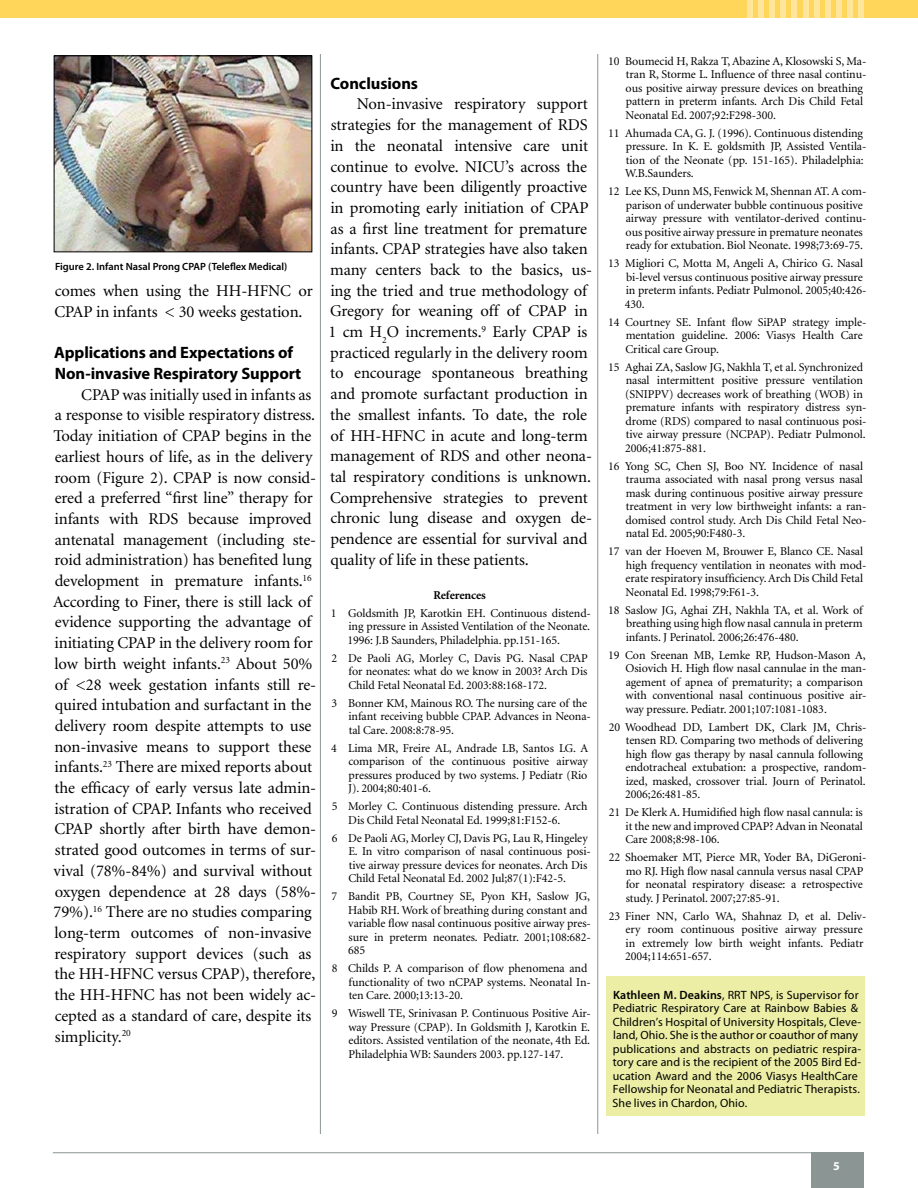
<style>
.page{position:relative;width:918px;height:1188px;background:#fff}
.page>*{position:absolute;margin:0;border:0;box-sizing:border-box;transform-origin:0 0}
.t1{font:16.5px/20.7px "Minion";letter-spacing:-.005em;color:#000}
.t2{font:700 16.5px/20.7px "Myriad Pro";letter-spacing:-.005em;color:#000}
.t3{font:12px/13.5px "Minion";letter-spacing:-.005em;color:#000}
.t4{font:12px/13.5px "Myriad Pro";letter-spacing:.005em;color:#000}
.t5{font:700 12px "Minion";letter-spacing:-.01em;color:#000}
.t6{font:700 12px "Myriad Pro";color:#fff}
.t7{font:600 10.5px "Myriad Pro";color:#000}
.s1{font-weight:600}
</style>
<div class="page">
<div style="left:812px;top:1152px;width:52px;height:36px;background:#8b9594"></div>
<div style="left:0;top:0;width:918px;height:18px;background:#ffd65a"></div>
<div style="left:747px;top:0;width:6px;height:18px;background:#ffe69c"></div>
<div style="left:758px;top:0;width:6px;height:18px;background:#ffe69c"></div>
<div style="left:769px;top:0;width:6px;height:18px;background:#ffe69c"></div>
<div style="left:781px;top:0;width:5px;height:18px;background:#ffe69c"></div>
<div style="left:792px;top:0;width:5px;height:18px;background:#ffe69c"></div>
<div style="left:803px;top:0;width:5px;height:18px;background:#ffe69c"></div>
<div style="left:814px;top:0;width:6px;height:18px;background:#ffe69c"></div>
<div style="left:825px;top:0;width:6px;height:18px;background:#ffe69c"></div>
<div style="left:836px;top:0;width:6px;height:18px;background:#ffe69c"></div>
<div style="left:847px;top:0;width:6px;height:18px;background:#ffe69c"></div>
<div style="left:858px;top:0;width:6px;height:18px;background:#ffe69c"></div>
<hr style="left:53px;top:1152px;width:811px;height:1px;background:#8b9594">
<hr style="left:320px;top:54px;width:1px;height:1080px;background:#8b9594">
<hr style="left:597px;top:54px;width:1px;height:1080px;background:#8b9594">
<div style="left:606px;top:976px;width:259px;height:139px;background:#ebeea4"></div>
<img style="left:56px;top:58px;width:254px;height:192px">
<div style="left:54px;top:56px;width:258px;height:196px;border:1px solid #000"></div>
<p class="t7" style="left:55px;top:259px;width:234px">Figure 2. Infant Nasal Prong CPAP (Teleflex Medical)</p>
<h1 class="t1" style="left:54px;top:281px;width:260px">comes when using the HH-HFNC or<br>CPAP in infants &lt; 30 weeks gestation.</h1>
<h1 class="t2" style="left:54px;top:342px;width:249px">Applications and Expectations of<br>Non-invasive Respiratory Support</h1>
<p class="t1" style="left:53px;top:385px;width:265px;text-indent:28px">CPAP was initially used in infants as a response to visible respiratory distress.<br>Today initiation of CPAP begins in the earliest hours of life, as in the delivery room (Figure 2). CPAP is now consid&shy;ered a preferred “first line” therapy for infants with RDS because improved antenatal management (including ste&shy;roid administration) has benefited lung development in premature infants.<sup>16<br></sup>According to Finer, there is still lack of evidence supporting the advantage of initiating CPAP in the delivery room for low birth weight infants.<sup>23</sup> About 50% of &lt;28 week gestation infants still re&shy;quired intubation and surfactant in the delivery room despite attempts to use non-invasive means to support these infants.<sup>23</sup> There are mixed reports about the efficacy of early versus late admin&shy;istration of CPAP. Infants who received CPAP shortly after birth have demon&shy;strated good outcomes in terms of sur&shy;vival (78%-84%) and survival without oxygen dependence at 28 days (58%- 79%).<sup>16</sup> There are no studies comparing long-term outcomes of non-invasive respiratory support devices (such as the HH-HFNC versus CPAP), therefore, the HH-HFNC has not been widely ac&shy;cepted as a standard of care, despite its simplicity.<sup>20</sup></p>
<h1 class="t2" style="left:330px;top:72px;width:89px">Conclusions</h1>
<p class="t1" style="left:329px;top:94px;width:265px;text-indent:28px">Non-invasive respiratory support strategies for the management of RDS in the neonatal intensive care unit continue to evolve. NICU’s across the country have been diligently proactive in promoting early initiation of CPAP as a first line treatment for premature infants. CPAP strategies have also taken many centers back to the basics, us&shy;ing the tried and true methodology of Gregory for weaning off of CPAP in 1 cm H<sub>2</sub>O increments.<sup>9</sup> Early CPAP is practiced regularly in the delivery room to encourage spontaneous breathing and promote surfactant production in the smallest infants. To date, the role of HH-HFNC in acute and long-term management of RDS and other neona&shy;tal respiratory conditions is unknown.<br>Comprehensive strategies to prevent chronic lung disease and oxygen de&shy;pendence are essential for survival and quality of life in these patients.</p>
<p class="t5" style="left:434px;top:589px;width:54px">References</p>
<p class="t3" style="left:347px;top:607px;width:245px;text-align:justify;text-indent:-16px">1 Goldsmith JP, Karotkin EH. Continuous distend&shy;ing pressure in Assisted Ventilation of the Neonate.<br>1996: J.B Saunders, Philadelphia. pp.151-165.</p>
<p class="t3" style="left:348px;top:652px;width:241px;text-align:justify;text-indent:-17px">2 De Paoli AG, Morley C, Davis PG. Nasal CPAP for neonates: what do we know in 2003? Arch Dis Child Fetal Neonatal Ed. 2003:88:168-172.</p>
<p class="t3" style="left:349px;top:697px;width:244px;text-indent:-17px">3 Bonner KM, Mainous RO. The nursing care of the infant receiving bubble CPAP. Advances in Neona&shy;tal Care. 2008:8:78-95.</p>
<p class="t3" style="left:348px;top:742px;width:241px;text-align:justify;text-indent:-17px">4 Lima MR, Freire AL, Andrade LB, Santos LG. A comparison of the continuous positive airway pressures produced by two systems. J Pediatr (Rio J). 2004;80:401-6.</p>
<p class="t3" style="left:348px;top:800px;width:241px;text-indent:-16px">5 Morley C. Continuous distending pressure. Arch<br>Dis Child Fetal Neonatal Ed. 1999;81:F152-6.</p>
<p class="t3" style="left:348px;top:832px;width:244px;text-indent:-17px">6 De Paoli AG, Morley CJ, Davis PG, Lau R, Hingeley E. In vitro comparison of nasal continuous posi&shy;tive airway pressure devices for neonates. Arch Dis Child Fetal Neonatal Ed. 2002 Jul;87(1):F42-5.</p>
<p class="t3" style="left:348px;top:890px;width:244px;text-indent:-17px">7 Bandit PB, Courtney SE, Pyon KH, Saslow JG, Habib RH. Work of breathing during constant and variable flow nasal continuous positive airway pres&shy;sure in preterm neonates. Pediatr. 2001;108:682- 685</p>
<p class="t3" style="left:349px;top:962px;width:244px;text-indent:-17px">8 Childs P. A comparison of flow phenomena and functionality of two nCPAP systems. Neonatal In&shy;ten Care. 2000;13:13-20.</p>
<p class="t3" style="left:348px;top:1007px;width:244px;text-align:justify;text-indent:-17px">9 Wiswell TE, Srinivasan P. Continuous Positive Air&shy;way Pressure (CPAP). In Goldsmith J, Karotkin E. editors. Assisted ventilation of the neonate, 4th Ed.<br>Philadelphia WB: Saunders 2003. pp.127-147.</p>
<p class="t3" style="left:626px;top:54px;width:242px;text-indent:-18px">10 Boumecid H, Rakza T, Abazine A, Klosowski S, Ma&shy;tran R, Storme L. Influence of three nasal continu&shy;ous positive airway pressure devices on breathing pattern in preterm infants. Arch Dis Child Fetal Neonatal Ed. 2007;92:F298-300.</p>
<p class="t3" style="left:625px;top:126px;width:243px;text-indent:-17px">11 Ahumada CA, G. J. (1996). Continuous distending pressure. In K. E. goldsmith JP, Assisted Ventila&shy;tion of the Neonate (pp. 151-165). Philadelphia:<br>W.B.Saunders.</p>
<p class="t3" style="left:626px;top:185px;width:242px;text-indent:-18px">12 Lee KS, Dunn MS, Fenwick M, Shennan AT. A com&shy;parison of underwater bubble continuous positive airway pressure with ventilator-derived continu&shy;ous positive airway pressure in premature neonates ready for extubation. Biol Neonate. 1998;73:69-75.</p>
<p class="t3" style="left:625px;top:257px;width:243px;text-indent:-17px">13 Migliori C, Motta M, Angeli A, Chirico G. Nasal bi-level versus continuous positive airway pressure in preterm infants. Pediatr Pulmonol. 2005;40:426- 430.</p>
<p class="t3" style="left:626px;top:315px;width:242px;text-indent:-18px">14 Courtney SE. Infant flow SiPAP strategy imple&shy;mentation guideline. 2006: Viasys Health Care<br>Critical care Group.</p>
<p class="t3" style="left:625px;top:360px;width:243px;text-indent:-17px">15 Aghai ZA, Saslow JG, Nakhla T, et al. Synchronized nasal intermittent positive pressure ventilation (SNIPPV) decreases work of breathing (WOB) in premature infants with respiratory distress syn&shy;drome (RDS) compared to nasal continuous posi&shy;tive airway pressure (NCPAP). Pediatr Pulmonol.<br>2006;41:875-881.</p>
<p class="t3" style="left:626px;top:459px;width:242px;text-indent:-18px">16 Yong SC, Chen SJ, Boo NY. Incidence of nasal trauma associated with nasal prong versus nasal mask during continuous positive airway pressure treatment in very low birthweight infants: a ran&shy;domised control study. Arch Dis Child Fetal Neo&shy;natal Ed. 2005;90:F480-3.</p>
<p class="t3" style="left:626px;top:545px;width:242px;text-indent:-18px">17 van der Hoeven M, Brouwer E, Blanco CE. Nasal high frequency ventilation in neonates with mod&shy;erate respiratory insufficiency. Arch Dis Child Fetal Neonatal Ed. 1998;79:F61-3.</p>
<p class="t3" style="left:626px;top:603px;width:239px;text-align:justify;text-indent:-18px">18 Saslow JG, Aghai ZH, Nakhla TA, et al. Work of breathing using high flow nasal cannula in preterm infants. J Perinatol. 2006;26:476-480.</p>
<p class="t3" style="left:626px;top:648px;width:242px;text-indent:-18px">19 Con Sreenan MB, Lemke RP, Hudson-Mason A, Osiovich H. High flow nasal cannulae in the man&shy;agement of apnea of prematurity; a comparison with conventional nasal continuous positive air&shy;way pressure. Pediatr. 2001;107:1081-1083.</p>
<p class="t3" style="left:625px;top:720px;width:243px;text-indent:-16px">20 Woodhead DD, Lambert DK, Clark JM, Chris&shy;tensen RD. Comparing two methods of delivering high flow gas therapy by nasal cannula following endotracheal extubation: a prospective, random&shy;ized, masked, crossover trial. Journ of Perinatol.<br>2006;26:481-85.</p>
<p class="t3" style="left:626px;top:806px;width:239px;text-align:justify;text-indent:-17px">21 De Klerk A. Humidified high flow nasal cannula: is it the new and improved CPAP? Advan in Neonatal Care 2008;8:98-106.</p>
<p class="t3" style="left:626px;top:851px;width:242px;text-indent:-17px">22 Shoemaker MT, Pierce MR, Yoder BA, DiGeroni&shy;mo RJ. High flow nasal cannula versus nasal CPAP for neonatal respiratory disease: a retrospective study. J Perinatol. 2007;27:85-91.</p>
<p class="t3" style="left:625px;top:909px;width:243px;text-indent:-16px">23 Finer NN, Carlo WA, Shahnaz D, et al. Deliv&shy;ery room continuous positive airway pressure in extremely low birth weight infants. Pediatr 2004;114:651-657.</p>
<p class="t4" style="left:613px;top:988px;width:250px"><span class="s1">Kathleen M. Deakins</span>, RRT NPS, is Supervisor for Pediatric Respiratory Care at Rainbow Babies &amp; Children’s Hospital of University Hospitals, Cleve&shy;land, Ohio. She is the author or coauthor of many publications and abstracts on pediatric respira&shy;tory care and is the recipient of the 2005 Bird Ed&shy;ucation Award and the 2006 Viasys HealthCare Fellowship for Neonatal and Pediatric Therapists.<br>She lives in Chardon, Ohio.</p>
<p class="t6" style="left:833px;top:1158px;width:8px">5</p>
</div>
